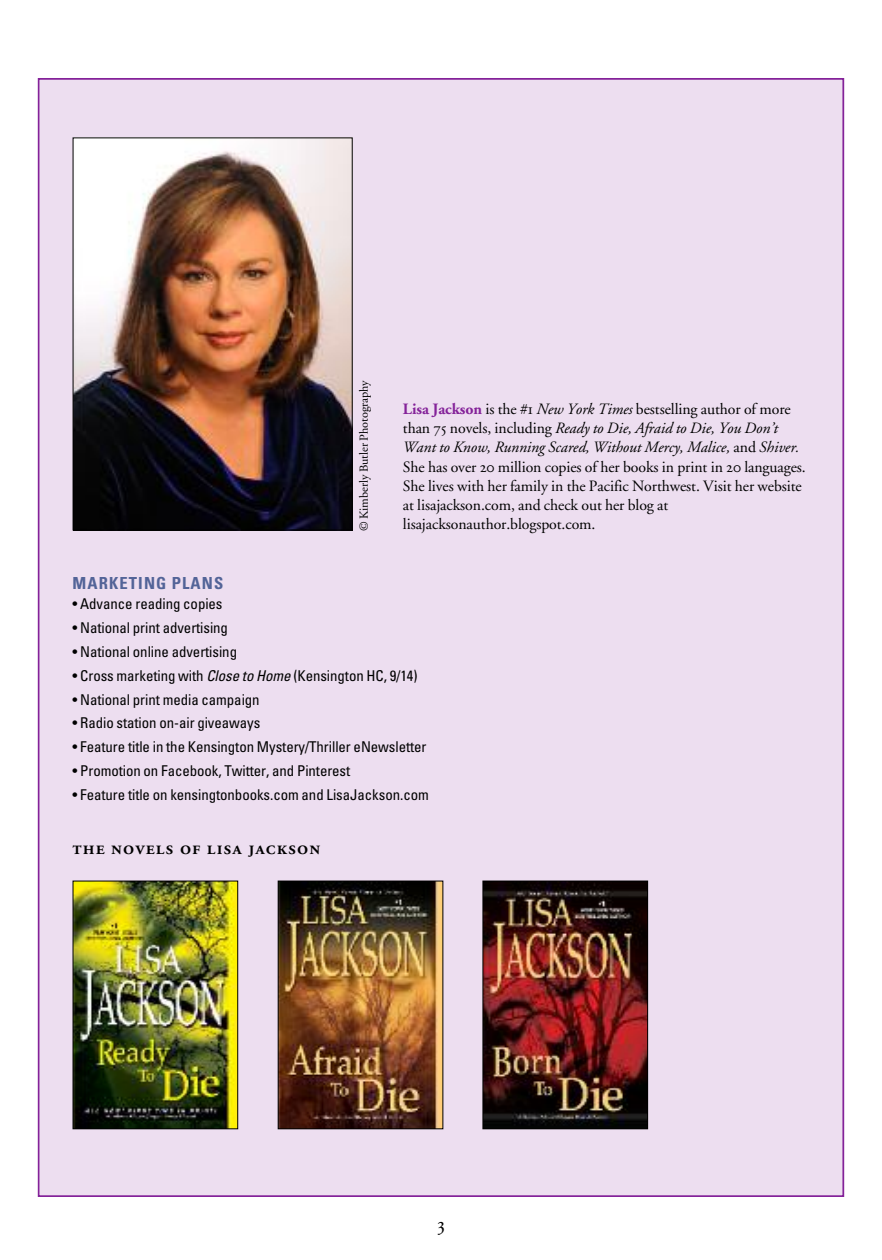
<style>
.page{position:relative;width:882px;height:1260px;background:#fff}
.page>*{position:absolute;margin:0;border:0;box-sizing:border-box;transform-origin:0 0}
.t1{font:21px "Adobe Garamond Regular SC";color:#000}
.t2{font:19.25px "Adobe Garamond Semibold SC";letter-spacing:.055em;color:#000}
.t3{font:700 condensed 16.62px "Univers";letter-spacing:.065em;color:#536498}
.t4{font:15.75px/19.2px "Adobe Garamond";letter-spacing:-.005em;color:#000}
.t5{font:condensed 14.88px "Univers";letter-spacing:-.005em;color:#000}
.t6{font:12.25px "Adobe Garamond";letter-spacing:-.005em;color:#000}
.s1{font-weight:700;color:#842299}
.s2{font-family:"Adobe Garamond Regular SC"}
.s3{font-style:italic}
</style>
<div class="page">
<div style="left:40px;top:80px;width:802px;height:1115px;background:#eddef0"></div>
<img style="left:75px;top:139px;width:276px;height:389px">
<div style="left:73px;top:137px;width:280px;height:393px;border:1px solid #000"></div>
<img style="left:75px;top:883px;width:161px;height:244px">
<div style="left:73px;top:881px;width:165px;height:248px;border:1px solid #000"></div>
<img style="left:280px;top:883px;width:161px;height:244px">
<div style="left:278px;top:881px;width:165px;height:248px;border:1px solid #000"></div>
<img style="left:484px;top:883px;width:162px;height:244px">
<div style="left:482px;top:881px;width:166px;height:248px;border:1px solid #000"></div>
<p class="t6" style="left:359px;top:531px;width:152px;rotate:-90deg">© Kimberly Butler Photography</p>
<p class="t4" style="left:403px;top:401px;width:404px"><span class="s1">Lisa Jackson</span> is the #<span class="s2">1</span> <span class="s3">New York Times</span> bestselling author of more than <span class="s2">75</span> novels, including <span class="s3">Ready to Die, Afraid to Die, You Don’t Want to Know, Running Scared, Without Mercy, Malice,</span> and <span class="s3">Shiver.<br></span>She has over <span class="s2">20</span> million copies of her books in print in <span class="s2">20</span> languages.<br>She lives with her family in the Pacific Northwest. Visit her website at lisajackson.com, and check out her blog at</p>
<p class="t4" style="left:403px;top:516px;width:194px">lisajacksonauthor.blogspot.com.</p>
<p class="t3" style="left:73px;top:577px;width:152px">MARKETING PLANS</p>
<p class="t5" style="left:73px;top:599px;width:152px">• Advance reading copies</p>
<p class="t5" style="left:73px;top:622px;width:157px">• National print advertising</p>
<p class="t5" style="left:73px;top:646px;width:166px">• National online advertising</p>
<p class="t5" style="left:73px;top:670px;width:347px">• Cross marketing with <span class="s3">Close to Home</span> (Kensington HC, 9/14)</p>
<p class="t5" style="left:73px;top:694px;width:189px">• National print media campaign</p>
<p class="t5" style="left:73px;top:718px;width:189px">• Radio station on-air giveaways</p>
<p class="t5" style="left:73px;top:741px;width:355px">• Feature title in the Kensington Mystery/Thriller eNewsletter</p>
<p class="t5" style="left:73px;top:765px;width:279px">• Promotion on Facebook, Twitter, and Pinterest</p>
<p class="t5" style="left:73px;top:789px;width:358px">• Feature title on kensingtonbooks.com and LisaJackson.com</p>
<p class="t2" style="left:73px;top:840px;width:249px">the novels of lisa jackson</p>
<h1 class="t1" style="left:437px;top:1216px;width:9px">3</h1>
</div>
